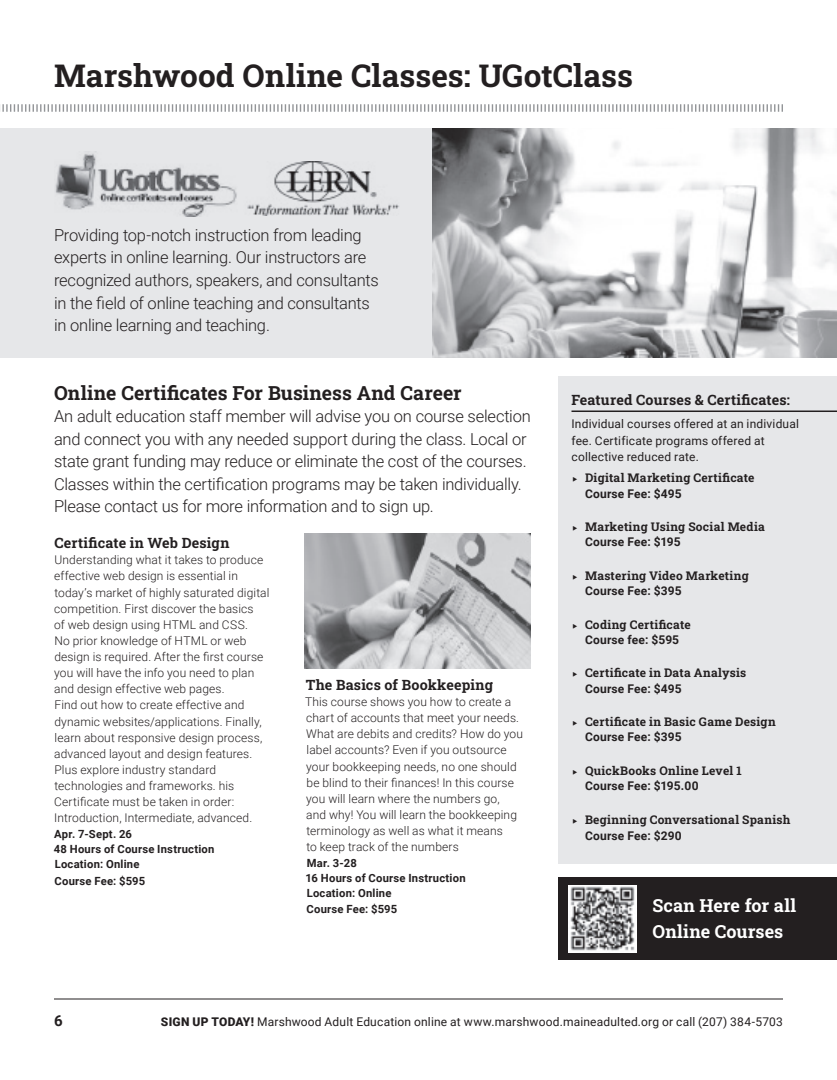
<style>
.page{position:relative;width:837px;height:1080px;background:#fff}
.page>*{position:absolute;margin:0;border:0;box-sizing:border-box;transform-origin:0 0}
.t1{font:700 31.5px "Roboto Slab";color:#231f20}
.t2{font:700 19.5px "Roboto Slab";letter-spacing:.005em;color:#231f20}
.t3{font:700 18px/25.5px "Roboto Slab";letter-spacing:.005em;color:#fff}
.t4{font:300 16.5px/22.5px "Roboto";letter-spacing:-.015em;color:#231f20}
.t5{font:700 15px "Roboto";color:#231f20}
.t6{font:700 14.25px "Roboto Slab";letter-spacing:.015em;color:#231f20}
.t7{font:300 12px/16.2px "Roboto";letter-spacing:.01em;color:#231f20}
.t8{font:700 12px "Roboto Slab";letter-spacing:.02em;color:#231f20}
.t9{font:12px/16.2px "Roboto";letter-spacing:.015em;color:#231f20}
.t10{font:700 12px "Roboto";letter-spacing:.015em;color:#231f20}
.t11{font:700 11.25px/15.6px "Roboto";letter-spacing:.02em;color:#231f20}
.s1{font-weight:900}
</style>
<div class="page">
<hr style="left:54px;top:999px;width:729px;height:1px;background:#231f20">
<svg style="left:0;top:104px;width:783px;height:8px"></svg>
<div style="left:0;top:128px;width:837px;height:229px;background:#e6e7e9"></div>
<img style="left:432px;top:128px;width:405px;height:229px">
<img style="left:55px;top:153px;width:182px;height:63px">
<img style="left:247px;top:161px;width:152px;height:55px">
<div style="left:558px;top:377px;width:279px;height:487px;background:#e6e7e9"></div>
<hr style="left:572px;top:411px;width:265px;height:1px;background:#231f20">
<div style="left:558px;top:878px;width:279px;height:82px;background:#231f20"></div>
<img style="left:569px;top:885px;width:67px;height:68px">
<img style="left:305px;top:533px;width:226px;height:135px">
<h1 class="t1" style="left:54px;top:54px;width:580px">Marshwood Online Classes: UGotClass</h1>
<h3 class="t4" style="left:54px;top:223px;width:326px">Providing top-notch instruction from leading experts in online learning. Our instructors are recognized authors, speakers, and consultants in the field of online teaching and consultants in online learning and teaching.</h3>
<h2 class="t2" style="left:54px;top:379px;width:409px">Online Certificates For Business And Career</h2>
<p class="t4" style="left:54px;top:405px;width:478px">An adult education staff member will advise you on course selection and connect you with any needed support during the class. Local or state grant funding may reduce or eliminate the cost of the courses.<br>Classes within the certification programs may be taken individually.<br>Please contact us for more information and to sign up.</p>
<p class="t6" style="left:54px;top:533px;width:177px">Certificate in Web Design</p>
<p class="t7" style="left:54px;top:551px;width:217px">Understanding what it takes to produce effective web design is essential in today’s market of highly saturated digital competition. First discover the basics<br>of web design using HTML and CSS.<br>No prior knowledge of HTML or web design is required. After the first course you will have the info you need to plan and design effective web pages.<br>Find out how to create effective and dynamic websites/applications. Finally, learn about responsive design process, advanced layout and design features.<br>Plus explore industry standard technologies and frameworks. his Certificate must be taken in order:<br>Introduction, Intermediate, advanced.</p>
<p class="t11" style="left:54px;top:825px;width:162px">Apr. 7-Sept. 26<br>48 Hours of Course Instruction<br>Location: Online<br>Course Fee: $595</p>
<p class="t6" style="left:306px;top:675px;width:189px">The Basics of Bookkeeping</p>
<p class="t7" style="left:305px;top:693px;width:220px">This course shows you how to create a chart of accounts that meet your needs.<br>What are debits and credits? How do you label accounts? Even if you outsource your bookkeeping needs, no one should be blind to their finances! In this course you will learn where the numbers go,<br>and why! You will learn the bookkeeping terminology as well as what it means<br>to keep track of the numbers</p>
<p class="t11" style="left:306px;top:854px;width:162px">Mar. 3-28<br>16 Hours of Course Instruction<br>Location: Online<br>Course Fee: $595</p>
<p class="t6" style="left:572px;top:390px;width:220px">Featured Courses &amp; Certificates:</p>
<p class="t9" style="left:572px;top:416px;width:229px">Individual courses offered at an individual fee. Certificate programs offered at collective reduced rate.</p>
<p class="t8" style="left:585px;top:470px;width:171px">Digital Marketing Certificate</p>
<p class="t10" style="left:585px;top:485px;width:98px">Course Fee: $495</p>
<p class="t8" style="left:585px;top:518px;width:181px">Marketing Using Social Media</p>
<p class="t10" style="left:585px;top:534px;width:97px">Course Fee: $195</p>
<p class="t8" style="left:585px;top:567px;width:165px">Mastering Video Marketing</p>
<p class="t10" style="left:585px;top:582px;width:98px">Course Fee: $395</p>
<p class="t8" style="left:585px;top:616px;width:107px">Coding Certificate</p>
<p class="t10" style="left:585px;top:631px;width:96px">Course fee: $595</p>
<p class="t8" style="left:585px;top:665px;width:163px">Certificate in Data Analysis</p>
<p class="t10" style="left:585px;top:680px;width:98px">Course Fee: $495</p>
<p class="t8" style="left:585px;top:713px;width:192px">Certificate in Basic Game Design</p>
<p class="t10" style="left:585px;top:729px;width:98px">Course Fee: $395</p>
<p class="t8" style="left:585px;top:762px;width:158px">QuickBooks Online Level 1</p>
<p class="t10" style="left:585px;top:777px;width:115px">Course Fee: $195.00</p>
<p class="t8" style="left:585px;top:811px;width:207px">Beginning Conversational Spanish</p>
<p class="t10" style="left:585px;top:827px;width:98px">Course Fee: $290</p>
<h3 class="t3" style="left:652px;top:892px;width:145px">Scan Here for all<br>Online Courses</h3>
<p class="t5" style="left:54px;top:1010px;width:10px">6</p>
<p class="t9" style="left:161px;top:1013px;width:624px"><span class="s1">SIGN UP TODAY!</span> Marshwood Adult Education online at www.marshwood.maineadulted.org or call (207) 384-5703</p>
</div>
